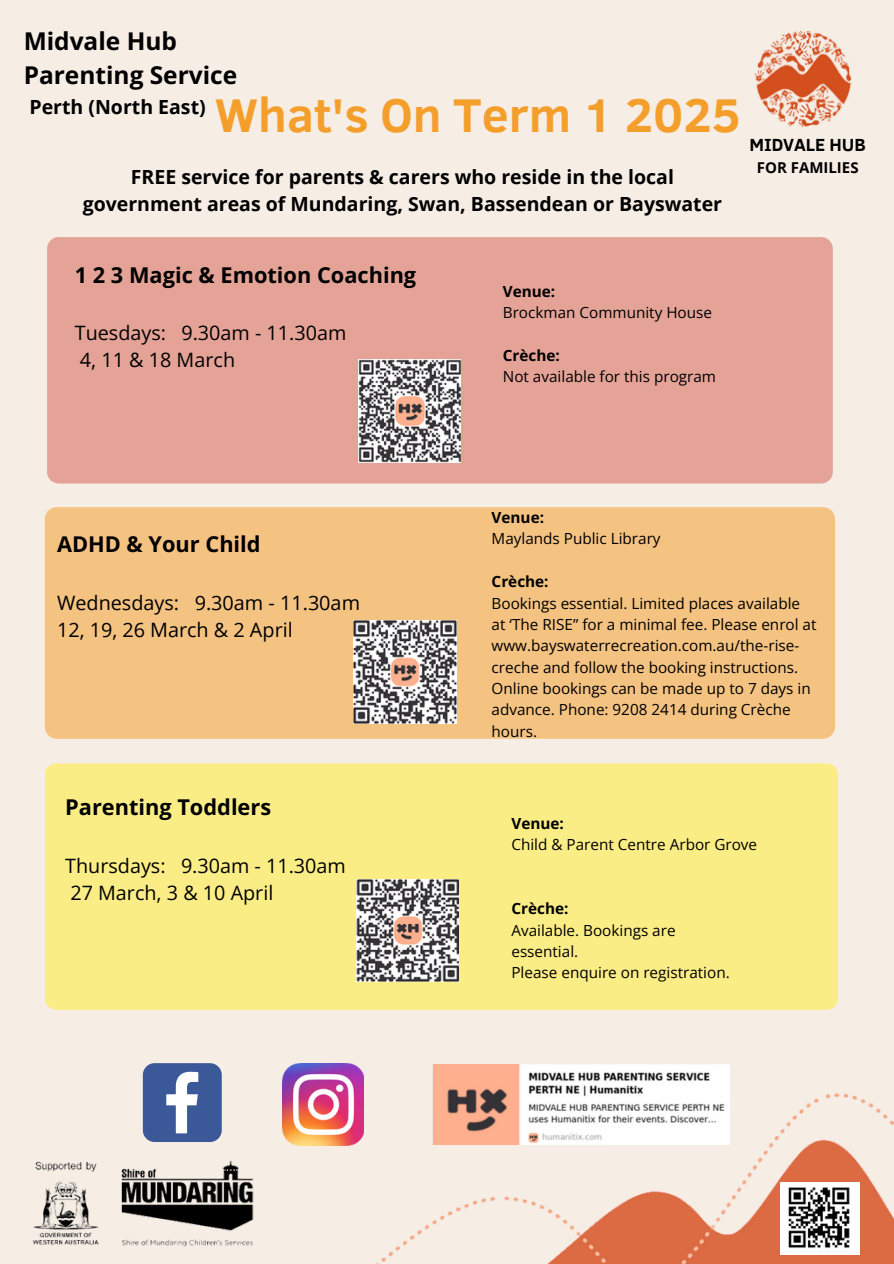
<style>
.page{position:relative;width:894px;height:1264px;background:#fff}
.page>*{position:absolute;margin:0;border:0;box-sizing:border-box;transform-origin:0 0}
.t1{font:700 48.45px "Clear Sans";color:#f49e2b}
.t2{font:700 24.45px/33.8px "Open Sans";color:#000}
.t3{font:700 21.75px "Open Sans";color:#000}
.t4{font:19.8px/27px "Open Sans";color:#000}
.t5{font:700 19.5px/27px "Open Sans";color:#000;text-align:center}
.t6{font:700 18px "Clear Sans";color:#000}
.t7{font:15.3px/21.3px "Open Sans";color:#000}
.t8{font:700 15.3px "Open Sans";color:#000}
.t9{font:700 15px "Open Sans";color:#000}
</style>
<div class="page">
<div style="left:0;top:0;width:893px;height:1263px;background:#f6ede5"></div>
<img style="left:755px;top:30px;width:97px;height:97px">
<img style="left:321px;top:1064px;width:572px;height:199px">
<img style="left:779px;top:1182px;width:80px;height:72px">
<img style="left:32px;top:1160px;width:222px;height:87px">
<img style="left:282px;top:1063px;width:81px;height:82px">
<svg style="left:143px;top:1063px;width:79px;height:78px"></svg>
<img style="left:432px;top:1064px;width:297px;height:80px">
<div style="left:45px;top:507px;width:789px;height:231px;background:#f4c281;border-radius:12px"></div>
<img style="left:353px;top:620px;width:103px;height:103px">
<div style="left:45px;top:763px;width:792px;height:246px;background:#faed85;border-radius:12px"></div>
<img style="left:356px;top:879px;width:102px;height:102px">
<div style="left:47px;top:237px;width:785px;height:246px;background:#e4a396;border-radius:12px"></div>
<img style="left:358px;top:359px;width:103px;height:104px">
<h5 class="t2" style="left:24px;top:24px;width:215px">Midvale Hub<br>Parenting Service</h5>
<p class="t5" style="left:29px;top:93px;width:178px">Perth (North East)</p>
<h6 class="t1" style="left:215px;top:80px;width:527px">What's On Term 1 2025</h6>
<h2 class="t5" style="left:83px;top:163px;width:640px">FREE service for parents &amp; carers who reside in the local government areas of Mundaring, Swan, Bassendean or Bayswater</h2>
<p class="t6" style="left:749px;top:132px;width:118px">MIDVALE HUB</p>
<p class="t9" style="left:756px;top:157px;width:103px">FOR FAMILIES</p>
<h3 class="t3" style="left:75px;top:259px;width:343px">1 2 3 Magic &amp; Emotion Coaching</h3>
<h4 class="t4" style="left:75px;top:319px;width:273px">Tuesdays: 9.30am - 11.30am<br>4, 11 &amp; 18 March</h4>
<p class="t8" style="left:502px;top:280px;width:54px">Venue:</p>
<p class="t7" style="left:502px;top:301px;width:211px">Brockman Community House</p>
<p class="t8" style="left:502px;top:344px;width:58px">Crèche:</p>
<p class="t7" style="left:502px;top:365px;width:215px">Not available for this program</p>
<h6 class="t3" style="left:57px;top:529px;width:205px">ADHD &amp; Your Child</h6>
<h3 class="t4" style="left:57px;top:588px;width:304px">Wednesdays: 9.30am - 11.30am<br>12, 19, 26 March &amp; 2 April</h3>
<h3 class="t3" style="left:65px;top:792px;width:207px">Parenting Toddlers</h3>
<h4 class="t4" style="left:65px;top:851px;width:282px">Thursdays: 9.30am - 11.30am<br>27 March, 3 &amp; 10 April</h4>
<h4 class="t8" style="left:491px;top:506px;width:54px">Venue:</h4>
<p class="t7" style="left:491px;top:528px;width:170px">Maylands Public Library</p>
<p class="t8" style="left:491px;top:571px;width:58px">Crèche:</p>
<p class="t7" style="left:491px;top:592px;width:310px">Bookings essential. Limited places available</p>
<p class="t7" style="left:491px;top:613px;width:326px">at ‘The RISE” for a minimal fee. Please enrol at www.bayswaterrecreation.com.au/the-rise&shy;creche and follow the booking instructions.</p>
<p class="t7" style="left:491px;top:677px;width:320px">Online bookings can be made up to 7 days in advance. Phone: 9208 2414 during Crèche hours.</p>
<p class="t8" style="left:511px;top:812px;width:54px">Venue:</p>
<p class="t7" style="left:511px;top:833px;width:247px">Child &amp; Parent Centre Arbor Grove</p>
<p class="t8" style="left:511px;top:897px;width:58px">Crèche:</p>
<p class="t7" style="left:511px;top:919px;width:166px">Available. Bookings are</p>
<p class="t7" style="left:511px;top:940px;width:68px">essential.</p>
<p class="t7" style="left:511px;top:961px;width:220px">Please enquire on registration.</p>
</div>
